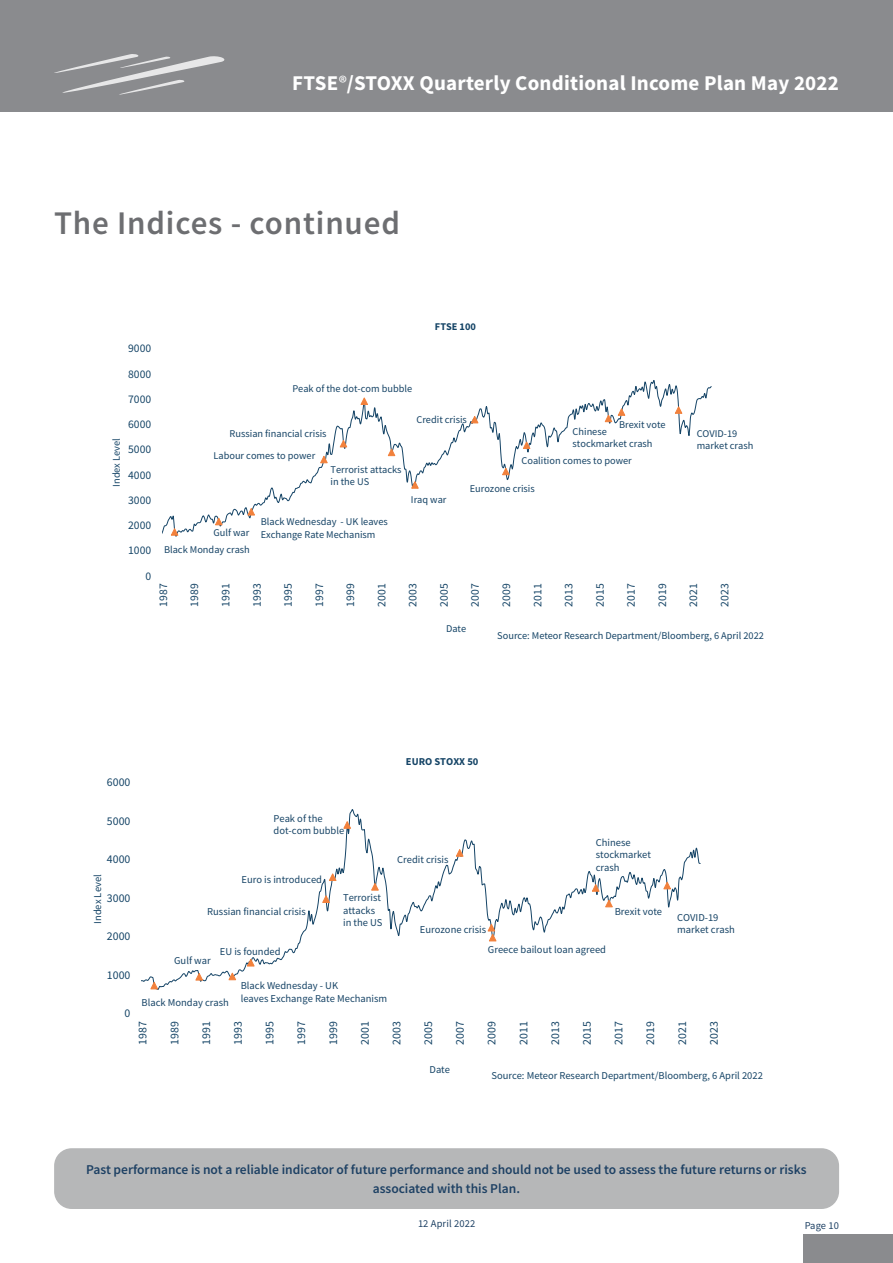
<style>
.page{position:relative;width:893px;height:1263px;background:#fff}
.page>*{position:absolute;margin:0;border:0;box-sizing:border-box;transform-origin:0 0}
.Heading{font:600 33px "Source Sans Pro";letter-spacing:.025em;color:#6d6e71}
.t1{font:700 21px "Source Sans Pro";letter-spacing:.01em;color:#fff}
.Body_Text{font:600 13.5px/18.8px "Source Sans Pro";color:#1e4164;text-align:center}
.t2{font:11.85px "Source Sans Pro";color:#154466}
.t3{font:11.7px "Source Sans Pro";letter-spacing:-.005em;color:#154466}
.t4{font:10.5px/12.6px "Source Sans Pro";color:#174466}
.t5{font:10.5px "Source Sans Pro";color:#154466}
.t6{font:10.5px "Source Sans Pro";letter-spacing:.01em;color:#1e4164}
.t7{font:700 10.5px "Source Sans Pro";color:#154466}
.t8{font:10.35px/12.5px "Source Sans Pro";color:#174466}
.t9{font:10.35px "Source Sans Pro";color:#154466}
.t10{font:700 10.35px "Source Sans Pro";color:#154466}
.s1{font-family:"Myriad Pro";font-weight:400}
.s2{color:#174466}
</style>
<div class="page">
<div style="left:1px;top:0;width:892px;height:112px;background:#8a8b8e"></div>
<hr style="left:0;top:0;width:1px;height:112px;background:#8a8b8e">
<svg style="left:54px;top:54px;width:171px;height:41px"></svg>
<svg style="left:162px;top:380px;width:550px;height:157px"></svg>
<svg style="left:170px;top:527px;width:9px;height:9px"></svg>
<svg style="left:214px;top:517px;width:10px;height:9px"></svg>
<svg style="left:246px;top:507px;width:10px;height:9px"></svg>
<svg style="left:319px;top:455px;width:10px;height:9px"></svg>
<svg style="left:339px;top:439px;width:9px;height:9px"></svg>
<svg style="left:359px;top:397px;width:10px;height:8px"></svg>
<svg style="left:387px;top:448px;width:9px;height:9px"></svg>
<svg style="left:410px;top:480px;width:10px;height:9px"></svg>
<svg style="left:470px;top:415px;width:9px;height:9px"></svg>
<svg style="left:501px;top:467px;width:10px;height:9px"></svg>
<svg style="left:522px;top:441px;width:9px;height:8px"></svg>
<svg style="left:604px;top:407px;width:22px;height:16px"></svg>
<svg style="left:674px;top:405px;width:9px;height:9px"></svg>
<svg style="left:142px;top:809px;width:559px;height:180px"></svg>
<svg style="left:149px;top:981px;width:10px;height:9px"></svg>
<svg style="left:194px;top:972px;width:10px;height:9px"></svg>
<svg style="left:227px;top:972px;width:10px;height:9px"></svg>
<svg style="left:246px;top:958px;width:10px;height:9px"></svg>
<svg style="left:321px;top:894px;width:10px;height:9px"></svg>
<svg style="left:328px;top:872px;width:10px;height:9px"></svg>
<svg style="left:342px;top:820px;width:10px;height:9px"></svg>
<svg style="left:370px;top:882px;width:10px;height:9px"></svg>
<svg style="left:455px;top:848px;width:10px;height:9px"></svg>
<svg style="left:486px;top:923px;width:12px;height:19px"></svg>
<svg style="left:591px;top:883px;width:10px;height:9px"></svg>
<svg style="left:604px;top:899px;width:10px;height:9px"></svg>
<svg style="left:662px;top:881px;width:10px;height:9px"></svg>
<div style="left:803px;top:1234px;width:90px;height:29px;background:#8a8b8e"></div>
<div style="left:54px;top:1148px;width:785px;height:61px;background:#b6b7b8;border-radius:18px"></div>
<h2 class="t1" style="left:292px;top:69px;width:548px">FTSE<span class="s1">®</span>/STOXX Quarterly Conditional Income Plan May 2022</h2>
<p class="Heading" style="left:54px;top:201px;width:347px">The Indices - continued</p>
<p class="t9" style="left:110px;top:487px;width:50px;rotate:-90deg">Index Level</p>
<p class="t3" style="left:128px;top:341px;width:25px">9000</p>
<p class="t3" style="left:128px;top:366px;width:25px">8000</p>
<p class="t3" style="left:128px;top:392px;width:25px">7000</p>
<p class="t3" style="left:128px;top:417px;width:25px">6000</p>
<p class="t3" style="left:128px;top:442px;width:25px">5000</p>
<p class="t3" style="left:128px;top:467px;width:25px">4000</p>
<p class="t3" style="left:128px;top:492px;width:25px">3000</p>
<p class="t3" style="left:128px;top:518px;width:25px">2000</p>
<p class="t3" style="left:128px;top:543px;width:25px">1000</p>
<p class="t3" style="left:145px;top:568px;width:7px">0</p>
<p class="t8" style="left:292px;top:382px;width:121px">Peak of the dot-com bubble</p>
<p class="t10" style="left:435px;top:319px;width:43px">FTSE 100</p>
<p class="t8" style="left:230px;top:427px;width:98px">Russian financial crisis</p>
<p class="t8" style="left:416px;top:413px;width:52px">Credit crisis</p>
<p class="t8" style="left:619px;top:418px;width:48px">Brexit vote</p>
<p class="t8" style="left:573px;top:425px;width:81px">Chinese stockmarket crash</p>
<p class="t8" style="left:213px;top:449px;width:103px">Labour comes to power</p>
<p class="t8" style="left:331px;top:463px;width:73px">Terrorist attacks in the US</p>
<p class="t8" style="left:213px;top:526px;width:37px">Gulf war</p>
<p class="t8" style="left:164px;top:544px;width:87px">Black Monday crash</p>
<p class="t8" style="left:261px;top:516px;width:129px">Black Wednesday - UK leaves<br>Exchange Rate Mechanism</p>
<p class="t8" style="left:411px;top:493px;width:37px">Iraq war</p>
<p class="t8" style="left:522px;top:454px;width:112px">Coalition comes to power</p>
<p class="t8" style="left:470px;top:482px;width:67px">Eurozone crisis</p>
<p class="t8" style="left:697px;top:427px;width:58px">COVID-19 market crash</p>
<p class="t3" style="left:156px;top:607px;width:25px;rotate:-90deg">1987</p>
<p class="t3" style="left:187px;top:607px;width:25px;rotate:-90deg">1989</p>
<p class="t3" style="left:218px;top:607px;width:25px;rotate:-90deg">1991</p>
<p class="t3" style="left:249px;top:607px;width:25px;rotate:-90deg">1993</p>
<p class="t3" style="left:281px;top:607px;width:25px;rotate:-90deg">1995</p>
<p class="t3" style="left:312px;top:607px;width:25px;rotate:-90deg">1997</p>
<p class="t3" style="left:343px;top:607px;width:25px;rotate:-90deg">1999</p>
<p class="t3" style="left:374px;top:607px;width:25px;rotate:-90deg">2001</p>
<p class="t3" style="left:405px;top:607px;width:25px;rotate:-90deg">2003</p>
<p class="t3" style="left:436px;top:607px;width:25px;rotate:-90deg">2005</p>
<p class="t3" style="left:468px;top:607px;width:25px;rotate:-90deg">2007</p>
<p class="t3" style="left:499px;top:607px;width:25px;rotate:-90deg">2009</p>
<p class="t3" style="left:530px;top:607px;width:25px;rotate:-90deg">2011</p>
<p class="t3" style="left:561px;top:607px;width:25px;rotate:-90deg">2013</p>
<p class="t3" style="left:592px;top:607px;width:25px;rotate:-90deg">2015</p>
<p class="t3" style="left:623px;top:607px;width:25px;rotate:-90deg">2017</p>
<p class="t3" style="left:655px;top:607px;width:25px;rotate:-90deg">2019</p>
<p class="t3" style="left:686px;top:607px;width:25px;rotate:-90deg">2021</p>
<p class="t3" style="left:717px;top:607px;width:25px;rotate:-90deg">2023</p>
<p class="t9" style="left:446px;top:622px;width:22px">Date</p>
<p class="t9" style="left:497px;top:628px;width:268px">Source: Meteor Research Department/Bloomberg, <span class="s2">6 April 2022</span></p>
<p class="t2" style="left:107px;top:775px;width:25px">6000</p>
<p class="t7" style="left:406px;top:755px;width:74px">EURO STOXX 50</p>
<p class="t2" style="left:107px;top:813px;width:25px">5000</p>
<p class="t2" style="left:107px;top:852px;width:25px">4000</p>
<p class="t5" style="left:91px;top:924px;width:51px;rotate:-90deg">Index Level</p>
<p class="t2" style="left:107px;top:890px;width:25px">3000</p>
<p class="t2" style="left:107px;top:929px;width:25px">2000</p>
<p class="t2" style="left:107px;top:967px;width:25px">1000</p>
<p class="t2" style="left:125px;top:1006px;width:7px">0</p>
<p class="t4" style="left:273px;top:812px;width:72px">Peak of the dot-com bubble</p>
<p class="t4" style="left:242px;top:873px;width:82px">Euro is introduced</p>
<p class="t4" style="left:207px;top:905px;width:100px">Russian financial crisis</p>
<p class="t4" style="left:174px;top:954px;width:38px">Gulf war</p>
<p class="t4" style="left:220px;top:945px;width:62px">EU is founded</p>
<p class="t4" style="left:343px;top:891px;width:41px">Terrorist attacks in the US</p>
<p class="t4" style="left:142px;top:996px;width:89px">Black Monday crash</p>
<p class="t4" style="left:241px;top:979px;width:148px">Black Wednesday - UK<br>leaves Exchange Rate Mechanism</p>
<p class="t4" style="left:397px;top:853px;width:53px">Credit crisis</p>
<p class="t4" style="left:420px;top:923px;width:68px">Eurozone crisis</p>
<p class="t4" style="left:596px;top:836px;width:57px">Chinese stockmarket crash</p>
<p class="t4" style="left:615px;top:905px;width:49px">Brexit vote</p>
<p class="t4" style="left:488px;top:943px;width:120px">Greece bailout loan agreed</p>
<p class="t4" style="left:677px;top:911px;width:59px">COVID-19 market crash</p>
<p class="t2" style="left:135px;top:1045px;width:25px;rotate:-90deg">1987</p>
<p class="t2" style="left:167px;top:1045px;width:25px;rotate:-90deg">1989</p>
<p class="t2" style="left:199px;top:1045px;width:25px;rotate:-90deg">1991</p>
<p class="t2" style="left:230px;top:1045px;width:25px;rotate:-90deg">1993</p>
<p class="t2" style="left:262px;top:1045px;width:25px;rotate:-90deg">1995</p>
<p class="t2" style="left:294px;top:1045px;width:25px;rotate:-90deg">1997</p>
<p class="t2" style="left:325px;top:1045px;width:25px;rotate:-90deg">1999</p>
<p class="t2" style="left:357px;top:1045px;width:25px;rotate:-90deg">2001</p>
<p class="t2" style="left:389px;top:1045px;width:25px;rotate:-90deg">2003</p>
<p class="t2" style="left:421px;top:1045px;width:25px;rotate:-90deg">2005</p>
<p class="t2" style="left:452px;top:1045px;width:25px;rotate:-90deg">2007</p>
<p class="t2" style="left:484px;top:1045px;width:25px;rotate:-90deg">2009</p>
<p class="t2" style="left:516px;top:1045px;width:25px;rotate:-90deg">2011</p>
<p class="t2" style="left:548px;top:1045px;width:25px;rotate:-90deg">2013</p>
<p class="t2" style="left:579px;top:1045px;width:25px;rotate:-90deg">2015</p>
<p class="t2" style="left:611px;top:1045px;width:25px;rotate:-90deg">2017</p>
<p class="t2" style="left:643px;top:1045px;width:25px;rotate:-90deg">2019</p>
<p class="t2" style="left:674px;top:1045px;width:25px;rotate:-90deg">2021</p>
<p class="t2" style="left:706px;top:1045px;width:25px;rotate:-90deg">2023</p>
<p class="t5" style="left:430px;top:1062px;width:22px">Date</p>
<p class="t5" style="left:492px;top:1069px;width:273px">Source: Meteor Research Department/Bloomberg, 6 April <span class="s2">2022</span></p>
<p class="Body_Text" style="left:86px;top:1160px;width:722px">Past performance is not a reliable indicator of future performance and should not be used to assess the future returns or risks associated with this Plan.</p>
<p class="t6" style="left:418px;top:1217px;width:59px">12 April 2022</p>
<p class="t6" style="left:805px;top:1218px;width:36px">Page 10</p>
</div>
